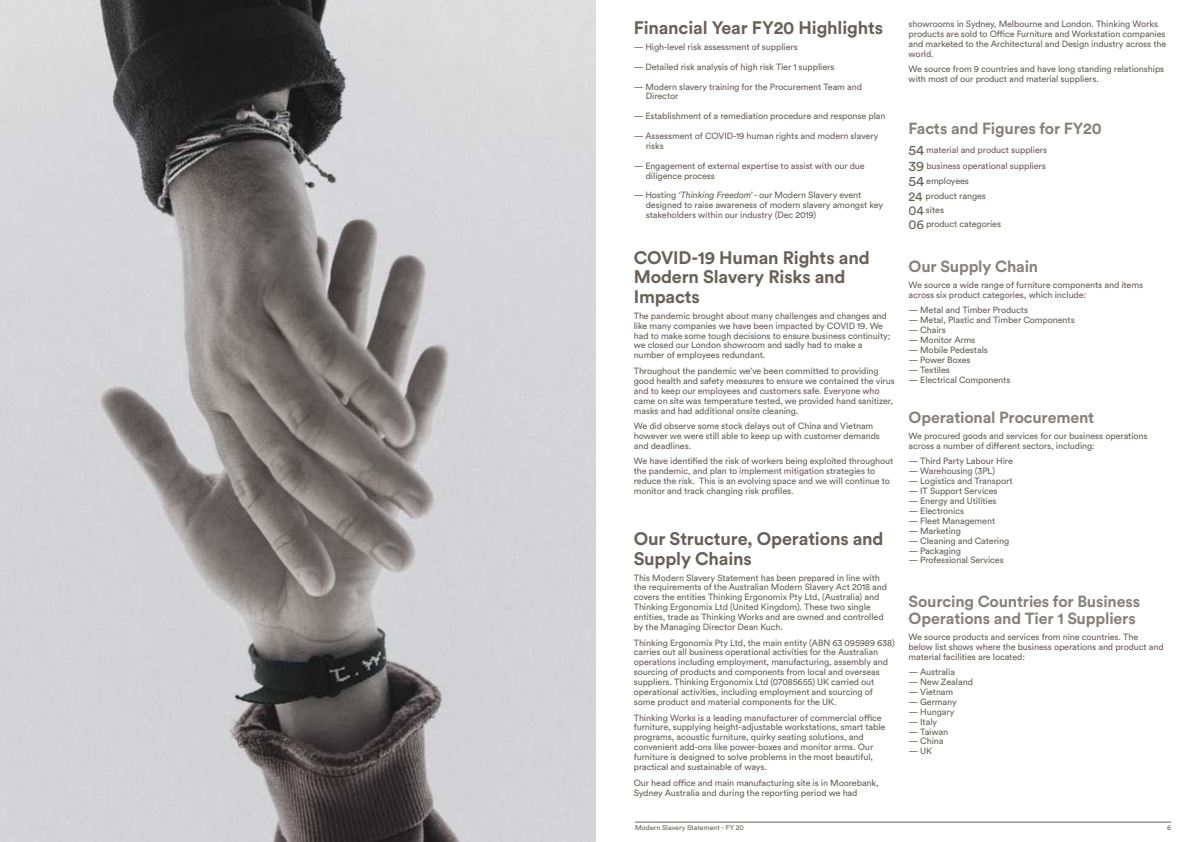
<style>
.page{position:relative;width:1191px;height:842px;background:#fff}
.page>*{position:absolute;margin:0;border:0;box-sizing:border-box;transform-origin:0 0}
.t1{font:700 18px/19.8px "Circular Pro";letter-spacing:-.01em;color:#696158}
.t2{font:700 16px/17.6px "Circular Pro";letter-spacing:-.01em;color:#878179}
.t3{font:9px/9.9px "Circular Pro";letter-spacing:-.01em;color:#696158}
.t4{font:7px "Circular Pro";letter-spacing:.005em;color:#696158}
.s1{font-style:italic}
.s2{font-size:14px}
.s3{font-size:13px}
</style>
<div class="page">
<hr style="left:635px;top:822px;width:536px;height:1px;background:#696158">
<img style="left:0;top:0;width:595px;height:842px">
<h1 class="t1" style="left:634px;top:17px;width:251px">Financial Year FY20 Highlights</h1>
<p class="t3" style="left:634px;top:41px;width:166px">— High-level risk assessment of suppliers</p>
<p class="t3" style="left:634px;top:61px;width:202px">— Detailed risk analysis of high risk Tier 1 suppliers</p>
<p class="t3" style="left:646px;top:81px;width:218px;text-indent:-12px">— Modern slavery training for the Procurement Team and<br>Director</p>
<p class="t3" style="left:634px;top:111px;width:253px">— Establishment of a remediation procedure and response plan</p>
<p class="t3" style="left:646px;top:131px;width:234px;text-indent:-12px">— Assessment of COVID-19 human rights and modern slavery risks</p>
<p class="t3" style="left:646px;top:160px;width:220px;text-indent:-12px">— Engagement of external expertise to assist with our due diligence process</p>
<p class="t3" style="left:646px;top:190px;width:239px;text-indent:-12px">— Hosting <span class="s1">‘Thinking Freedom’</span> - our Modern Slavery event designed to raise awareness of modern slavery amongst key stakeholders within our industry (Dec 2019)</p>
<h1 class="t1" style="left:634px;top:247px;width:237px">COVID-19 Human Rights and<br>Modern Slavery Risks and<br>Impacts</h1>
<p class="t3" style="left:634px;top:310px;width:258px">The pandemic brought about many challenges and changes and like many companies we have been impacted by COVID 19. We had to make some tough decisions to ensure business continuity; we closed our London showroom and sadly had to make a number of employees redundant.</p>
<p class="t3" style="left:634px;top:365px;width:262px">Throughout the pandemic we’ve been committed to providing good health and safety measures to ensure we contained the virus and to keep our employees and customers safe. Everyone who came on site was temperature tested, we provided hand sanitizer, masks and had additional onsite cleaning.</p>
<p class="t3" style="left:634px;top:421px;width:248px">We did observe some stock delays out of China and Vietnam however we were still able to keep up with customer demands and deadlines.</p>
<p class="t3" style="left:634px;top:456px;width:261px">We have identified the risk of workers being exploited throughout the pandemic, and plan to implement mitigation strategies to reduce the risk. This is an evolving space and we will continue to monitor and track changing risk profiles.</p>
<h1 class="t1" style="left:634px;top:528px;width:251px">Our Structure, Operations and<br>Supply Chains</h1>
<p class="t3" style="left:634px;top:572px;width:255px">This Modern Slavery Statement has been prepared in line with the requirements of the Australian Modern Slavery Act 2018 and covers the entities Thinking Ergonomix Pty Ltd, (Australia) and Thinking Ergonomix Ltd (United Kingdom). These two single entities, trade as Thinking Works and are owned and controlled by the Managing Director Dean Kuch.</p>
<p class="t3" style="left:634px;top:637px;width:263px">Thinking Ergonomix Pty Ltd, the main entity (ABN 63 095989 638) carries out all business operational activities for the Australian operations including employment, manufacturing, assembly and sourcing of products and components from local and overseas suppliers. Thinking Ergonomix Ltd (07085655) UK carried out operational activities, including employment and sourcing of some product and material components for the UK.</p>
<p class="t3" style="left:634px;top:712px;width:253px">Thinking Works is a leading manufacturer of commercial office furniture, supplying height-adjustable workstations, smart table programs, acoustic furniture, quirky seating solutions, and convenient add-ons like power-boxes and monitor arms. Our furniture is designed to solve problems in the most beautiful, practical and sustainable of ways.</p>
<p class="t3" style="left:634px;top:777px;width:247px">Our head office and main manufacturing site is in Moorebank,<br>Sydney Australia and during the reporting period we had</p>
<p class="t3" style="left:908px;top:19px;width:259px">showrooms in Sydney, Melbourne and London. Thinking Works products are sold to Office Furniture and Workstation companies and marketed to the Architectural and Design industry across the world.</p>
<p class="t3" style="left:908px;top:64px;width:257px">We source from 9 countries and have long standing relationships with most of our product and material suppliers.</p>
<h2 class="t2" style="left:908px;top:119px;width:195px">Facts and Figures for FY20</h2>
<p class="t3" style="left:908px;top:142px;width:140px;line-height:15.4px"><span class="s2">54</span> material and product suppliers<br><span class="s2">39</span> business operational suppliers<br><span class="s2">54</span> employees</p>
<p class="t3" style="left:908px;top:188px;width:94px;line-height:14.3px"><span class="s3">24</span> product ranges<br><span class="s3">04</span> sites<br><span class="s3">06</span> product categories</p>
<h2 class="t2" style="left:908px;top:257px;width:131px">Our Supply Chain</h2>
<p class="t3" style="left:908px;top:279px;width:236px">We source a wide range of furniture components and items across six product categories, which include:</p>
<p class="t3" style="left:908px;top:305px;width:121px">— Metal and Timber Products</p>
<p class="t3" style="left:908px;top:315px;width:168px">— Metal, Plastic and Timber Components</p>
<p class="t3" style="left:908px;top:325px;width:39px">— Chairs</p>
<p class="t3" style="left:908px;top:334px;width:68px">— Monitor Arms</p>
<p class="t3" style="left:908px;top:344px;width:81px">— Mobile Pedestals</p>
<p class="t3" style="left:908px;top:354px;width:63px">— Power Boxes</p>
<p class="t3" style="left:908px;top:364px;width:43px">— Textiles</p>
<p class="t3" style="left:908px;top:374px;width:103px">— Electrical Components</p>
<h2 class="t2" style="left:908px;top:408px;width:187px">Operational Procurement</h2>
<p class="t3" style="left:908px;top:430px;width:240px">We procured goods and services for our business operations across a number of different sectors, including:</p>
<p class="t3" style="left:908px;top:456px;width:106px">— Third Party Labour Hire</p>
<p class="t3" style="left:908px;top:466px;width:88px">— Warehousing (3PL)</p>
<p class="t3" style="left:908px;top:476px;width:106px">— Logistics and Transport</p>
<p class="t3" style="left:908px;top:486px;width:91px">— IT Support Services</p>
<p class="t3" style="left:908px;top:496px;width:90px">— Energy and Utilities</p>
<p class="t3" style="left:908px;top:505px;width:57px">— Electronics</p>
<p class="t3" style="left:908px;top:515px;width:88px">— Fleet Management</p>
<p class="t3" style="left:908px;top:525px;width:54px">— Marketing</p>
<p class="t3" style="left:908px;top:535px;width:102px">— Cleaning and Catering</p>
<p class="t3" style="left:908px;top:545px;width:54px">— Packaging</p>
<p class="t3" style="left:908px;top:555px;width:97px">— Professional Services</p>
<h2 class="t2" style="left:908px;top:591px;width:233px">Sourcing Countries for Business<br>Operations and Tier 1 Suppliers</h2>
<p class="t3" style="left:908px;top:631px;width:257px">We source products and services from nine countries. The below list shows where the business operations and product and material facilities are located:</p>
<p class="t3" style="left:908px;top:667px;width:48px">— Australia</p>
<p class="t3" style="left:908px;top:676px;width:66px">— New Zealand</p>
<p class="t3" style="left:908px;top:686px;width:46px">— Vietnam</p>
<p class="t3" style="left:908px;top:696px;width:50px">— Germany</p>
<p class="t3" style="left:908px;top:706px;width:47px">— Hungary</p>
<p class="t3" style="left:908px;top:716px;width:30px">— Italy</p>
<p class="t3" style="left:908px;top:726px;width:41px">— Taiwan</p>
<p class="t3" style="left:908px;top:736px;width:36px">— China</p>
<p class="t3" style="left:908px;top:746px;width:25px">— UK</p>
<p class="t4" style="left:635px;top:823px;width:110px">Modern Slavery Statement - FY 20</p>
<p class="t4" style="left:1167px;top:823px;width:6px">6</p>
</div>
